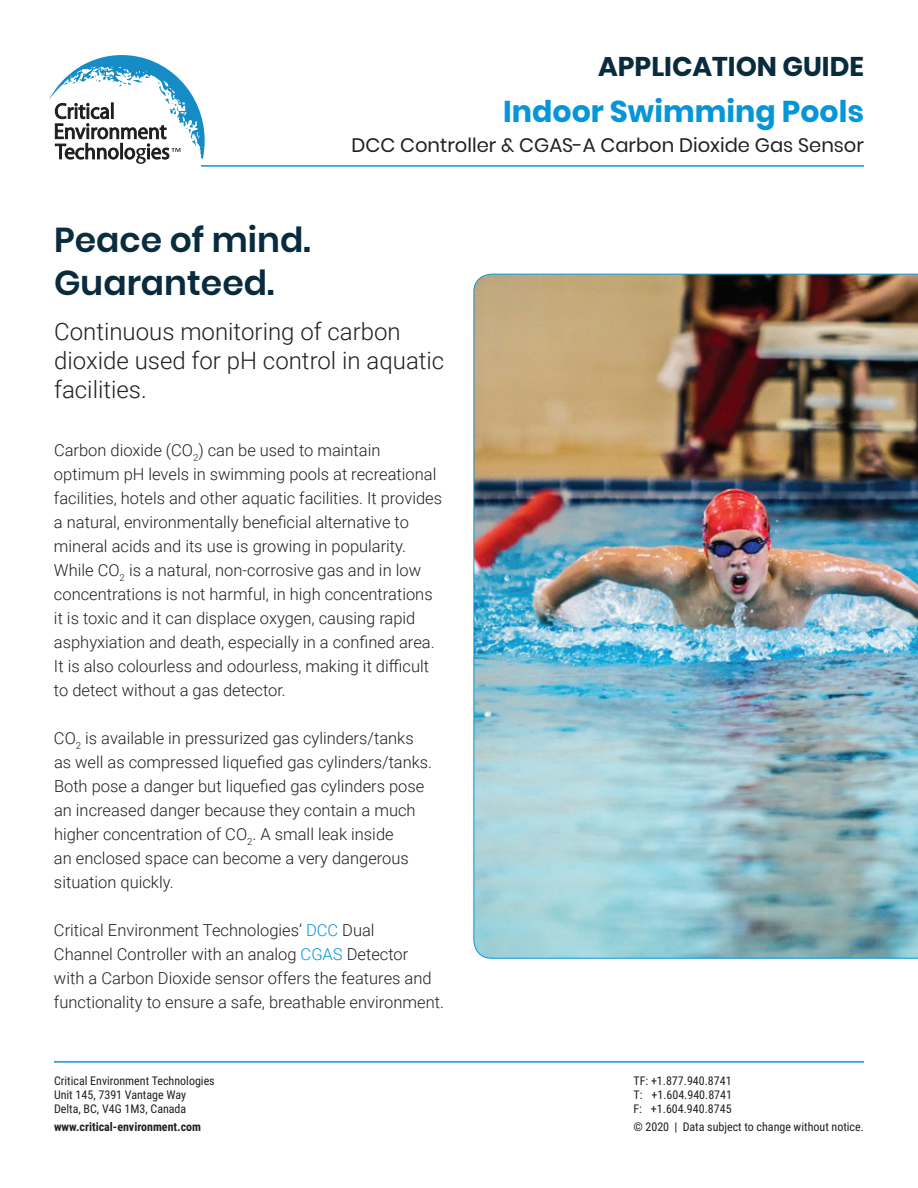
<style>
.page{position:relative;width:918px;height:1188px;background:#fff}
.page>*{position:absolute;margin:0;border:0;box-sizing:border-box;transform-origin:0 0}
.t1{font:600 34.5px/43.2px "Poppins";color:#082b3d}
.t2{font:700 30px "Poppins";color:#0696d7}
.t3{font:700 27px "Poppins";color:#082b3d}
.t4{font:300 24px/28.8px "Roboto";color:#231f20}
.t5{font:19.5px "Poppins";color:#231f20}
.t6{font:300 16.5px/24px "Roboto";color:#231f20}
.t7{font:12px/14.4px "Roboto Condensed";color:#231f20;text-align:justify}
.t8{font:700 12px "Roboto Condensed";color:#231f20}
.s1{color:#0696d7}
</style>
<div class="page">
<hr style="left:54px;top:1061px;width:810px;height:2px;background:#0696d7">
<img style="left:474px;top:274px;width:444px;height:684px">
<svg style="left:49px;top:55px;width:156px;height:109px"></svg>
<hr style="left:201px;top:165px;width:663px;height:2px;background:#0696d7">
<h3 class="t3" style="left:598px;top:51px;width:267px">APPLICATION GUIDE</h3>
<h2 class="t2" style="left:503px;top:94px;width:362px">Indoor Swimming Pools</h2>
<p class="t5" style="left:352px;top:134px;width:514px">DCC Controller &amp; CGAS-A Carbon Dioxide Gas Sensor</p>
<h1 class="t1" style="left:54px;top:218px;width:258px">Peace of mind.<br>Guaranteed.</h1>
<h3 class="t4" style="left:54px;top:316px;width:392px">Continuous monitoring of carbon dioxide used for pH control in aquatic facilities.</h3>
<p class="t6" style="left:54px;top:437px;width:390px">Carbon dioxide (CO<sub>2</sub>) can be used to maintain optimum pH levels in swimming pools at recreational facilities, hotels and other aquatic facilities. It provides a natural, environmentally beneficial alternative to mineral acids and its use is growing in popularity.<br>While CO<sub>2</sub> is a natural, non-corrosive gas and in low concentrations is not harmful, in high concentrations it is toxic and it can displace oxygen, causing rapid asphyxiation and death, especially in a confined area.<br>It is also colourless and odourless, making it difficult to detect without a gas detector.</p>
<p class="t6" style="left:54px;top:725px;width:380px">CO<sub>2</sub> is available in pressurized gas cylinders/tanks as well as compressed liquefied gas cylinders/tanks.<br>Both pose a danger but liquefied gas cylinders pose an increased danger because they contain a much higher concentration of CO<sub>2</sub>. A small leak inside<br>an enclosed space can become a very dangerous situation quickly.</p>
<p class="t6" style="left:54px;top:917px;width:391px">Critical Environment Technologies’ <span class="s1">DCC</span> Dual<br>Channel Controller with an analog <span class="s1">CGAS</span> Detector<br>with a Carbon Dioxide sensor offers the features and functionality to ensure a safe, breathable environment.</p>
<p class="t7" style="left:54px;top:1073px;width:162px;text-align:left">Critical Environment Technologies<br>Unit 145, 7391 Vantage Way<br>Delta, BC, V4G 1M3, Canada</p>
<p class="t8" style="left:54px;top:1118px;width:149px">www.critical-environment.com</p>
<p class="t7" style="left:633px;top:1073px;width:100px">TF: +1.877.940.8741<br>T: +1.604.940.8741<br>F: +1.604.940.8745</p>
<p class="t7" style="left:633px;top:1119px;width:232px">© 2020 | Data subject to change without notice.</p>
</div>
